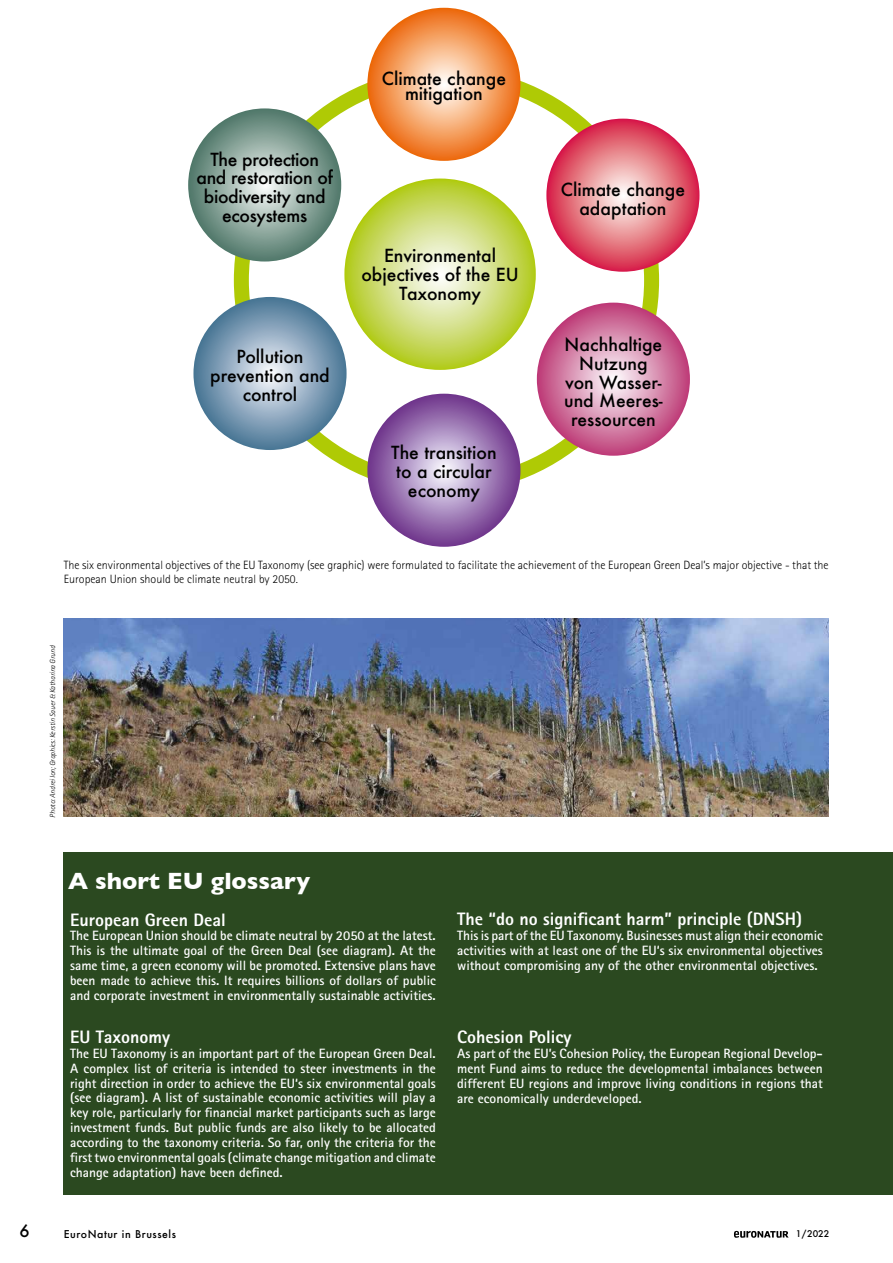
<style>
.page{position:relative;width:893px;height:1263px;background:#fff}
.page>*{position:absolute;margin:0;border:0;box-sizing:border-box;transform-origin:0 0}
.t1{font:700 24px "Gill Sans";color:#fff}
.t2{font:800 18px "Rotis Sans Serif";color:#fff}
.t3{font:500 17.55px/18.9px "Futura";color:#000;text-align:center}
.t4{font:500 17.55px/18.9px "Futura";letter-spacing:-.02em;color:#000;text-align:center}
.t5{font:500 16.5px "Futura";color:#000}
.t6{font:700 13.5px/14.9px "Rotis Sans Serif";color:#fff;text-align:justify}
.t7{font:300 12px/13.5px "Rotis Sans Serif";color:#000}
.t8{font:500 10.5px "Futura";letter-spacing:.05em;color:#000}
.t9{font:500 9px "Futura";color:#000}
.t10{font:italic 300 7.5px "Rotis Sans Serif";letter-spacing:-.005em;color:#000}
</style>
<div class="page">
<svg style="left:734px;top:1231px;width:55px;height:7px"></svg>
<div style="left:64px;top:852px;width:829px;height:343px;background:#2b4920"></div>
<img style="left:64px;top:618px;width:765px;height:198px">
<svg style="left:344px;top:179px;width:192px;height:191px;background:#ccdb6f"></svg>
<svg style="left:367px;top:8px;width:153px;height:153px;background:#f49d5e"></svg>
<svg style="left:546px;top:119px;width:153px;height:153px;background:#e47080"></svg>
<svg style="left:537px;top:303px;width:153px;height:153px;background:#d37ea5"></svg>
<svg style="left:367px;top:394px;width:153px;height:153px;background:#9c76b2"></svg>
<svg style="left:188px;top:108px;width:153px;height:153px;background:#88a399"></svg>
<svg style="left:193px;top:297px;width:154px;height:153px;background:#82a0b7"></svg>
<p class="t4" style="left:197px;top:149px;width:138px">The protection and restoration of biodiversity and ecosystems</p>
<p class="t3" style="left:210px;top:347px;width:121px">Pollution prevention and control</p>
<p class="t3" style="left:382px;top:71px;width:126px;line-height:15.1px">Climate change mitigation</p>
<p class="t3" style="left:361px;top:246px;width:159px">Environmental objectives of the EU<br>Taxonomy</p>
<p class="t3" style="left:391px;top:443px;width:107px">The transition to a circular economy</p>
<p class="t3" style="left:561px;top:180px;width:126px">Climate change adaptation</p>
<p class="t3" style="left:564px;top:334px;width:100px">Nachhaltige<br>Nutzung von Wasser&shy;und Meeres&shy;ressourcen</p>
<p class="t7" style="left:64px;top:558px;width:766px">The six environmental objectives of the EU Taxonomy (see graphic) were formulated to facilitate the achievement of the European Green Deal’s major objective - that the<br>European Union should be climate neutral by 2050.</p>
<p class="t10" style="left:48px;top:817px;width:174px;rotate:-90deg">Photo: Andrei Ion; Graphics: Kerstin Sauer &amp; Katharina Grund</p>
<h1 class="t1" style="left:68px;top:862px;width:243px">A short EU glossary</h1>
<h2 class="t2" style="left:70px;top:908px;width:157px">European Green Deal</h2>
<p class="t6" style="left:70px;top:928px;width:367px">The European Union should be climate neutral by 2050 at the latest.<br>This is the ultimate goal of the Green Deal (see diagram). At the same time, a green economy will be promoted. Extensive plans have been made to achieve this. It requires billions of dollars of public and corporate investment in environmentally sustainable activities.</p>
<h2 class="t2" style="left:70px;top:1025px;width:101px">EU Taxonomy</h2>
<p class="t6" style="left:70px;top:1045px;width:367px">The EU Taxonomy is an important part of the European Green Deal.<br>A complex list of criteria is intended to steer investments in the right direction in order to achieve the EU‘s six environmental goals (see diagram). A list of sustainable economic activities will play a key role, particularly for financial market participants such as large investment funds. But public funds are also likely to be allocated according to the taxonomy criteria. So far, only the criteria for the first two environmental goals (climate change mitigation and climate change adaptation) have been defined.</p>
<h2 class="t2" style="left:457px;top:908px;width:346px">The “do no significant harm” principle (DNSH)</h2>
<p class="t6" style="left:457px;top:928px;width:367px">This is part of the EU Taxonomy. Businesses must align their economic activities with at least one of the EU‘s six environmental objectives without compromising any of the other environmental objectives.</p>
<h2 class="t2" style="left:457px;top:1026px;width:116px">Cohesion Policy</h2>
<p class="t6" style="left:457px;top:1046px;width:367px">As part of the EU’s Cohesion Policy, the European Regional Develop&shy;ment Fund aims to reduce the developmental imbalances between different EU regions and improve living conditions in regions that are economically underdeveloped.</p>
<p class="t5" style="left:19px;top:1220px;width:12px">6</p>
<p class="t9" style="left:796px;top:1228px;width:35px">1/2022</p>
<p class="t8" style="left:64px;top:1226px;width:114px">EuroNatur in Brussels</p>
</div>
